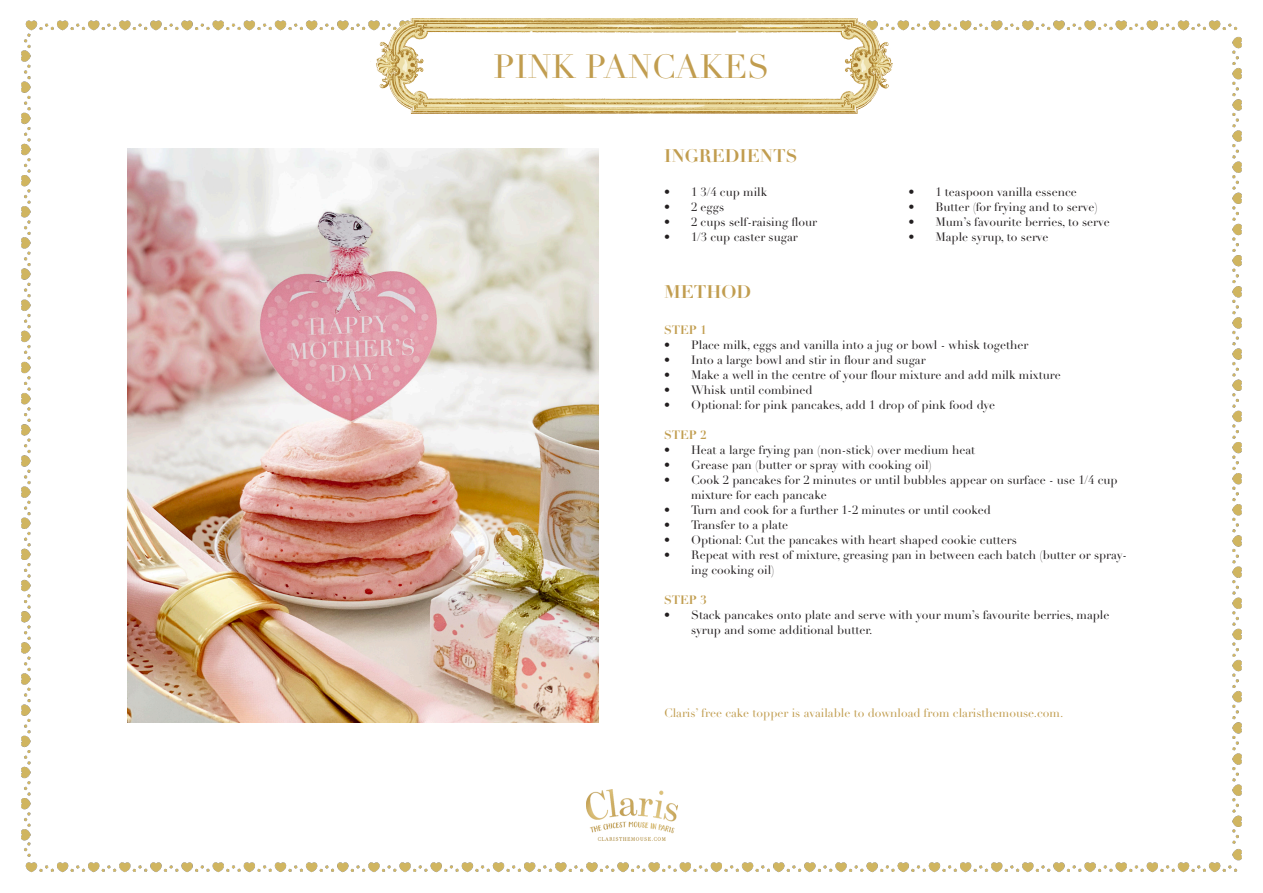
<style>
.page{position:relative;width:1263px;height:893px;background:#fff}
.page>*{position:absolute;margin:0;border:0;box-sizing:border-box;transform-origin:0 0}
.t1{font:33px "Didot LT Pro";color:#c19d4f}
.t2{font:700 18px "Didot LT Pro";color:#c19d4f}
.t3{font:12px/15px "Didot LT Pro";color:#231f20}
.t4{font:12px "Didot LT Pro";color:#c19d4f}
.t5{font:700 12px "Didot LT Pro";color:#c19d4f}
</style>
<div class="page">
<img style="left:21px;top:18px;width:1221px;height:855px">
<img style="left:370px;top:19px;width:523px;height:94px">
<img style="left:586px;top:790px;width:92px;height:50px">
<img style="left:128px;top:149px;width:470px;height:574px">
<p class="t1" style="left:494px;top:47px;width:277px">PINK PANCAKES</p>
<p class="t2" style="left:664px;top:144px;width:135px">INGREDIENTS</p>
<p class="t3" style="left:664px;top:185px;width:105px">• 1 3/4 cup milk</p>
<p class="t3" style="left:664px;top:200px;width:62px">• 2 eggs</p>
<p class="t3" style="left:664px;top:215px;width:155px">• 2 cups self-raising flour</p>
<p class="t3" style="left:664px;top:230px;width:135px">• 1/3 cup caster sugar</p>
<p class="t3" style="left:908px;top:185px;width:170px">• 1 teaspoon vanilla essence</p>
<p class="t3" style="left:908px;top:200px;width:191px">• Butter (for frying and to serve)</p>
<p class="t3" style="left:908px;top:215px;width:203px">• Mum’s favourite berries, to serve</p>
<p class="t3" style="left:908px;top:230px;width:142px">• Maple syrup, to serve</p>
<p class="t2" style="left:664px;top:281px;width:89px">METHOD</p>
<p class="t5" style="left:664px;top:322px;width:44px">STEP 1</p>
<p class="t3" style="left:664px;top:337px;width:366px">• Place milk, eggs and vanilla into a jug or bowl - whisk together</p>
<p class="t3" style="left:664px;top:352px;width:263px">• Into a large bowl and stir in flour and sugar</p>
<p class="t3" style="left:664px;top:367px;width:398px">• Make a well in the centre of your flour mixture and add milk mixture</p>
<p class="t3" style="left:664px;top:382px;width:150px">• Whisk until combined</p>
<p class="t3" style="left:664px;top:397px;width:333px">• Optional: for pink pancakes, add 1 drop of pink food dye</p>
<p class="t5" style="left:664px;top:427px;width:44px">STEP 2</p>
<p class="t3" style="left:664px;top:442px;width:313px">• Heat a large frying pan (non-stick) over medium heat</p>
<p class="t3" style="left:664px;top:457px;width:269px">• Grease pan (butter or spray with cooking oil)</p>
<p class="t3" style="left:691px;top:472px;width:428px;text-indent:-27px">• Cook 2 pancakes for 2 minutes or until bubbles appear on surface - use 1/4 cup mixture for each pancake</p>
<p class="t3" style="left:664px;top:502px;width:328px">• Turn and cook for a further 1-2 minutes or until cooked</p>
<p class="t3" style="left:664px;top:517px;width:126px">• Transfer to a plate</p>
<p class="t3" style="left:664px;top:532px;width:354px">• Optional: Cut the pancakes with heart shaped cookie cutters</p>
<p class="t3" style="left:691px;top:547px;width:437px;text-indent:-27px">• Repeat with rest of mixture, greasing pan in between each batch (butter or spray&shy;ing cooking oil)</p>
<p class="t5" style="left:664px;top:592px;width:44px">STEP 3</p>
<p class="t3" style="left:691px;top:607px;width:420px;text-indent:-27px">• Stack pancakes onto plate and serve with your mum’s favourite berries, maple syrup and some additional butter.</p>
<p class="t4" style="left:664px;top:706px;width:401px">Claris’ free cake topper is available to download from claristhemouse.com.</p>
</div>
